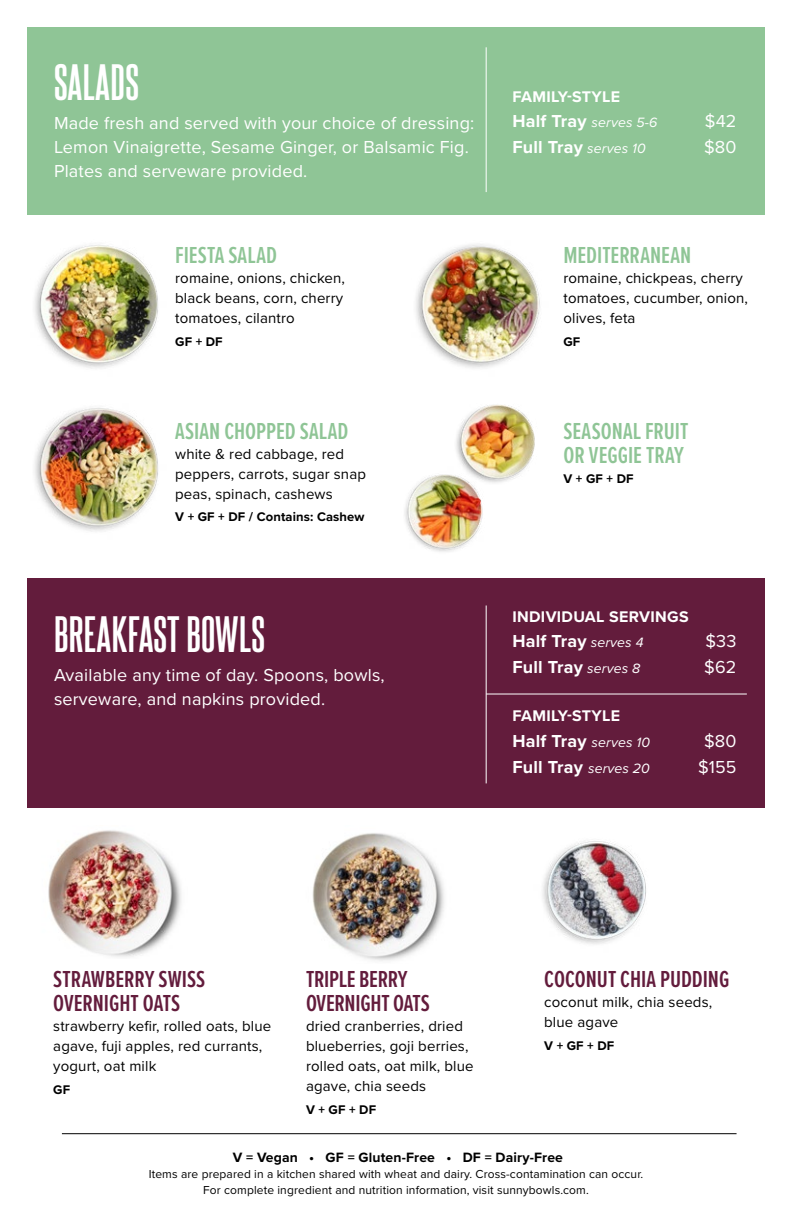
<style>
.page{position:relative;width:792px;height:1224px;background:#fff}
.page>*{position:absolute;margin:0;border:0;box-sizing:border-box;transform-origin:0 0}
.t1{font:700 44px "Steelfish Rg";letter-spacing:.01em;color:#fff}
.t2{font:600 24px/24px "Proxima Nova Ex Cn";letter-spacing:-.005em;color:#631c3c}
.t3{font:600 24px/24px "Proxima Nova Ex Cn";color:#8fc596}
.t4{font:18px/24px "Proxima Nova";letter-spacing:.01em;color:#fff}
.t5{font:700 18px "Proxima Nova";letter-spacing:.01em;color:#fff}
.t6{font:700 16px "Proxima Nova";letter-spacing:.02em;color:#fff}
.t7{font:15px/20px "Proxima Nova";letter-spacing:.01em;color:#000}
.t8{font:700 14px "Proxima Nova";letter-spacing:.01em;color:#000}
.t9{font:italic 14px "Proxima Nova";letter-spacing:.01em;color:#fff}
.t10{font:700 13px "Proxima Nova";letter-spacing:.01em;color:#000}
.t11{font:12px/16px "Proxima Nova";letter-spacing:.01em;color:#000;text-align:center}
.s1{font-weight:700;font-style:normal;font-size:18px}
.s2{font-weight:400;font-style:italic;font-size:14px}
</style>
<div class="page">
<div style="left:27px;top:27px;width:738px;height:188px;background:#8fc596"></div>
<div style="left:27px;top:578px;width:738px;height:230px;background:#631c3c"></div>
<img style="left:48px;top:830px;width:133px;height:127px">
<img style="left:312px;top:833px;width:132px;height:128px">
<img style="left:542px;top:841px;width:104px;height:103px">
<hr style="left:486px;top:694px;width:261px;height:1px;background:#fff">
<hr style="left:486px;top:47px;width:1px;height:145px;background:#fff">
<hr style="left:486px;top:605px;width:1px;height:178px;background:#fff">
<img style="left:34px;top:408px;width:124px;height:124px">
<img style="left:34px;top:245px;width:124px;height:124px">
<img style="left:416px;top:244px;width:124px;height:124px">
<img style="left:456px;top:404px;width:79px;height:77px">
<img style="left:404px;top:450px;width:100px;height:102px">
<hr style="left:62px;top:1133px;width:675px;height:1px;background:#000">
<h1 class="t1" style="left:54px;top:54px;width:87px">SALADS</h1>
<p class="t4" style="left:54px;top:110px;width:422px">Made fresh and served with your choice of dressing:<br>Lemon Vinaigrette, Sesame Ginger, or Balsamic Fig.<br>Plates and serveware provided.</p>
<h2 class="t3" style="left:175px;top:242px;width:103px">FIESTA SALAD</h2>
<p class="t7" style="left:175px;top:267px;width:171px">romaine, onions, chicken, black beans, corn, cherry tomatoes, cilantro</p>
<p class="t10" style="left:175px;top:332px;width:49px">GF + DF</p>
<h2 class="t3" style="left:175px;top:418px;width:175px">ASIAN CHOPPED SALAD</h2>
<p class="t7" style="left:175px;top:443px;width:192px">white &amp; red cabbage, red peppers, carrots, sugar snap peas, spinach, cashews</p>
<p class="t10" style="left:175px;top:507px;width:191px">V + GF + DF / Contains: Cashew</p>
<h1 class="t1" style="left:54px;top:606px;width:213px">BREAKFAST BOWLS</h1>
<p class="t4" style="left:54px;top:662px;width:332px">Available any time of day. Spoons, bowls, serveware, and napkins provided.</p>
<p class="t6" style="left:512px;top:84px;width:109px">FAMILY-STYLE</p>
<p class="t9" style="left:512px;top:112px;width:147px"><span class="s1">Half Tray</span> serves 5-6</p>
<p class="t4" style="left:705px;top:109px;width:33px">$42</p>
<p class="t5" style="left:512px;top:134px;width:135px">Full Tray <span class="s2">serves 10</span></p>
<p class="t4" style="left:704px;top:134px;width:34px">$80</p>
<h2 class="t3" style="left:563px;top:242px;width:129px">MEDITERRANEAN</h2>
<p class="t7" style="left:563px;top:267px;width:186px">romaine, chickpeas, cherry tomatoes, cucumber, onion, olives, feta</p>
<p class="t10" style="left:563px;top:332px;width:18px">GF</p>
<h2 class="t3" style="left:563px;top:418px;width:126px">SEASONAL FRUIT<br>OR VEGGIE TRAY</h2>
<p class="t10" style="left:563px;top:468px;width:72px">V + GF + DF</p>
<p class="t6" style="left:512px;top:604px;width:178px">INDIVIDUAL SERVINGS</p>
<p class="t5" style="left:512px;top:628px;width:133px">Half Tray <span class="s2">serves 4</span></p>
<p class="t4" style="left:705px;top:629px;width:33px">$33</p>
<p class="t5" style="left:512px;top:654px;width:129px">Full Tray <span class="s2">serves 8</span></p>
<p class="t4" style="left:704px;top:654px;width:34px">$62</p>
<p class="t6" style="left:512px;top:704px;width:109px">FAMILY-STYLE</p>
<p class="t5" style="left:512px;top:728px;width:139px">Half Tray <span class="s2">serves 10</span></p>
<p class="t4" style="left:704px;top:728px;width:34px">$80</p>
<p class="t5" style="left:512px;top:753px;width:139px">Full Tray <span class="s2">serves 20</span></p>
<p class="t4" style="left:698px;top:754px;width:40px">$155</p>
<h2 class="t2" style="left:53px;top:967px;width:153px">STRAWBERRY SWISS<br>OVERNIGHT OATS</h2>
<p class="t7" style="left:53px;top:1016px;width:219px">strawberry kefir, rolled oats, blue agave, fuji apples, red currants, yogurt, oat milk</p>
<p class="t10" style="left:53px;top:1080px;width:18px">GF</p>
<h2 class="t2" style="left:306px;top:967px;width:125px">TRIPLE BERRY<br>OVERNIGHT OATS</h2>
<p class="t7" style="left:306px;top:1016px;width:169px">dried cranberries, dried blueberries, goji berries, rolled oats, oat milk, blue agave, chia seeds</p>
<p class="t10" style="left:306px;top:1100px;width:72px">V + GF + DF</p>
<h2 class="t2" style="left:544px;top:967px;width:187px">COCONUT CHIA PUDDING</h2>
<p class="t7" style="left:544px;top:992px;width:170px">coconut milk, chia seeds, blue agave</p>
<p class="t10" style="left:544px;top:1036px;width:72px">V + GF + DF</p>
<p class="t8" style="left:233px;top:1147px;width:332px">V = Vegan • GF = Gluten-Free • DF = Dairy-Free</p>
<p class="t11" style="left:149px;top:1166px;width:496px">Items are prepared in a kitchen shared with wheat and dairy. Cross-contamination can occur.<br>For complete ingredient and nutrition information, visit sunnybowls.com.</p>
</div>
